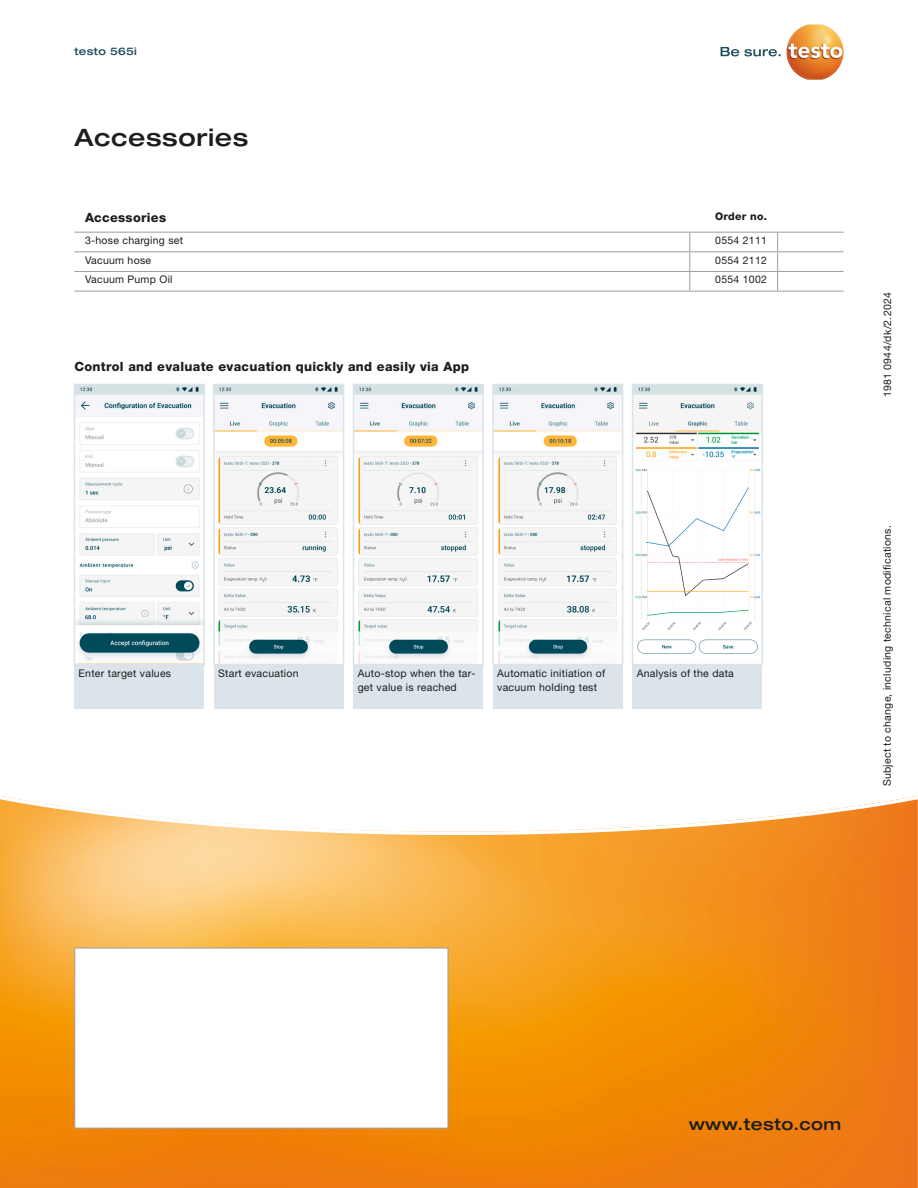
<style>
.page{position:relative;width:918px;height:1188px;background:#fff}
.page>*{position:absolute;margin:0;border:0;box-sizing:border-box;transform-origin:0 0}
.Headline_16pt{font:500 expanded 24px "Helvetica Neue LTW1 G";letter-spacing:.025em;color:#1d1d1b}
.DS_Link{font:500 expanded 16.5px "Helvetica Neue LTW1 G";letter-spacing:.025em;color:#1d1d1b}
.table_product_header{font:800 12.75px "Helvetica Neue LTW1 G";letter-spacing:.025em;color:#1d1d1b}
.OrderText_P2{font:10.5px/13.5px "Helvetica Neue LTW1 G";letter-spacing:.025em;color:#1d1d1b}
.DS_Copy_7{font:10.5px "Helvetica Neue LTW1 G";letter-spacing:.025em;color:#1d1d1b}
.table_product_body{font:10.5px "Helvetica Neue LTW1 G";letter-spacing:.025em;color:#1d1d1b}
.DS_Table_left{font:10.5px "Helvetica Neue LTW1 G";letter-spacing:.025em;color:#1d1d1b}
.DS_Table_right{font:10.5px "Helvetica Neue LTW1 G";letter-spacing:.025em;color:#1d1d1b}
.DS_Rubrik{font:500 expanded 10.5px "Helvetica Neue LTW1 G";letter-spacing:.025em;color:#204e5e}
.table_product_header-2{font:800 10.5px "Helvetica Neue LTW1 G";letter-spacing:.025em;color:#1d1d1b}
</style>
<div class="page">
<svg style="left:0;top:795px;width:918px;height:393px;background:#f49f38"></svg>
<svg style="left:721px;top:47px;width:60px;height:9px"></svg>
<img style="left:786px;top:24px;width:58px;height:56px">
<div style="left:74px;top:665px;width:130px;height:44px;background:#dae4ea"></div>
<div style="left:214px;top:665px;width:130px;height:44px;background:#dae4ea"></div>
<div style="left:353px;top:665px;width:130px;height:44px;background:#dae4ea"></div>
<div style="left:493px;top:665px;width:130px;height:44px;background:#dae4ea"></div>
<div style="left:633px;top:665px;width:129px;height:44px;background:#dae4ea"></div>
<img style="left:77px;top:387px;width:125px;height:274px">
<div style="left:74px;top:384px;width:131px;height:281px;border:2px solid #dae4ea"></div>
<img style="left:356px;top:387px;width:125px;height:275px">
<div style="left:353px;top:384px;width:131px;height:281px;border:2px solid #dae4ea"></div>
<img style="left:216px;top:387px;width:125px;height:275px">
<div style="left:213px;top:384px;width:131px;height:281px;border:2px solid #dae4ea"></div>
<img style="left:495px;top:387px;width:125px;height:275px">
<div style="left:492px;top:384px;width:131px;height:281px;border:2px solid #dae4ea"></div>
<img style="left:635px;top:387px;width:125px;height:267px">
<div style="left:632px;top:384px;width:131px;height:281px;border:2px solid #dae4ea"></div>
<hr style="left:74px;top:232px;width:616px;height:1px;background:#9d9d9d">
<hr style="left:690px;top:232px;width:88px;height:1px;background:#9d9d9d">
<hr style="left:778px;top:232px;width:66px;height:1px;background:#9d9d9d">
<hr style="left:74px;top:251px;width:616px;height:1px;background:#9d9d9d">
<hr style="left:690px;top:251px;width:88px;height:1px;background:#9d9d9d">
<hr style="left:778px;top:251px;width:66px;height:1px;background:#9d9d9d">
<hr style="left:74px;top:271px;width:616px;height:1px;background:#9d9d9d">
<hr style="left:690px;top:271px;width:88px;height:1px;background:#9d9d9d">
<svg style="left:689px;top:233px;width:1px;height:58px"></svg>
<hr style="left:778px;top:271px;width:66px;height:1px;background:#9d9d9d">
<svg style="left:777px;top:233px;width:1px;height:58px"></svg>
<hr style="left:74px;top:291px;width:616px;height:1px;background:#9d9d9d">
<hr style="left:690px;top:291px;width:88px;height:1px;background:#9d9d9d">
<hr style="left:778px;top:291px;width:66px;height:1px;background:#9d9d9d">
<div style="left:74px;top:948px;width:374px;height:180px;background:#fff;border:1px solid #9d9d9d"></div>
<p class="DS_Rubrik" style="left:74px;top:44px;width:64px">testo 565i</p>
<p class="Headline_16pt" style="left:74px;top:122px;width:175px">Accessories</p>
<p class="table_product_header" style="left:85px;top:210px;width:83px">Accessories</p>
<p class="table_product_header-2" style="left:715px;top:210px;width:53px">Order no.</p>
<p class="table_product_body" style="left:85px;top:234px;width:100px">3-hose charging set</p>
<p class="table_product_body" style="left:715px;top:234px;width:53px">0554 2111</p>
<p class="DS_Table_left" style="left:85px;top:253px;width:68px">Vacuum hose</p>
<p class="DS_Table_right" style="left:715px;top:253px;width:53px">0554 2112</p>
<p class="DS_Table_left" style="left:85px;top:273px;width:89px">Vacuum Pump Oil</p>
<p class="DS_Table_right" style="left:715px;top:273px;width:53px">0554 1002</p>
<p class="table_product_header" style="left:74px;top:359px;width:396px">Control and evaluate evacuation quickly and easily via App</p>
<p class="OrderText_P2" style="left:79px;top:667px;width:94px">Enter target values</p>
<p class="OrderText_P2" style="left:218px;top:667px;width:82px">Start evacuation</p>
<p class="OrderText_P2" style="left:358px;top:667px;width:119px">Auto-stop when the tar&shy;get value is reached</p>
<p class="OrderText_P2" style="left:497px;top:667px;width:109px">Automatic initiation of vacuum holding test</p>
<p class="OrderText_P2" style="left:637px;top:667px;width:99px">Analysis of the data</p>
<p class="DS_Copy_7" style="left:881px;top:397px;width:107px;rotate:-90deg">1981 0944/dk/2.2024</p>
<p class="DS_Copy_7" style="left:880px;top:786px;width:263px;rotate:-90deg">Subject to change, including technical modifications.</p>
<p class="DS_Link" style="left:689px;top:1113px;width:154px">www.testo.com</p>
</div>
